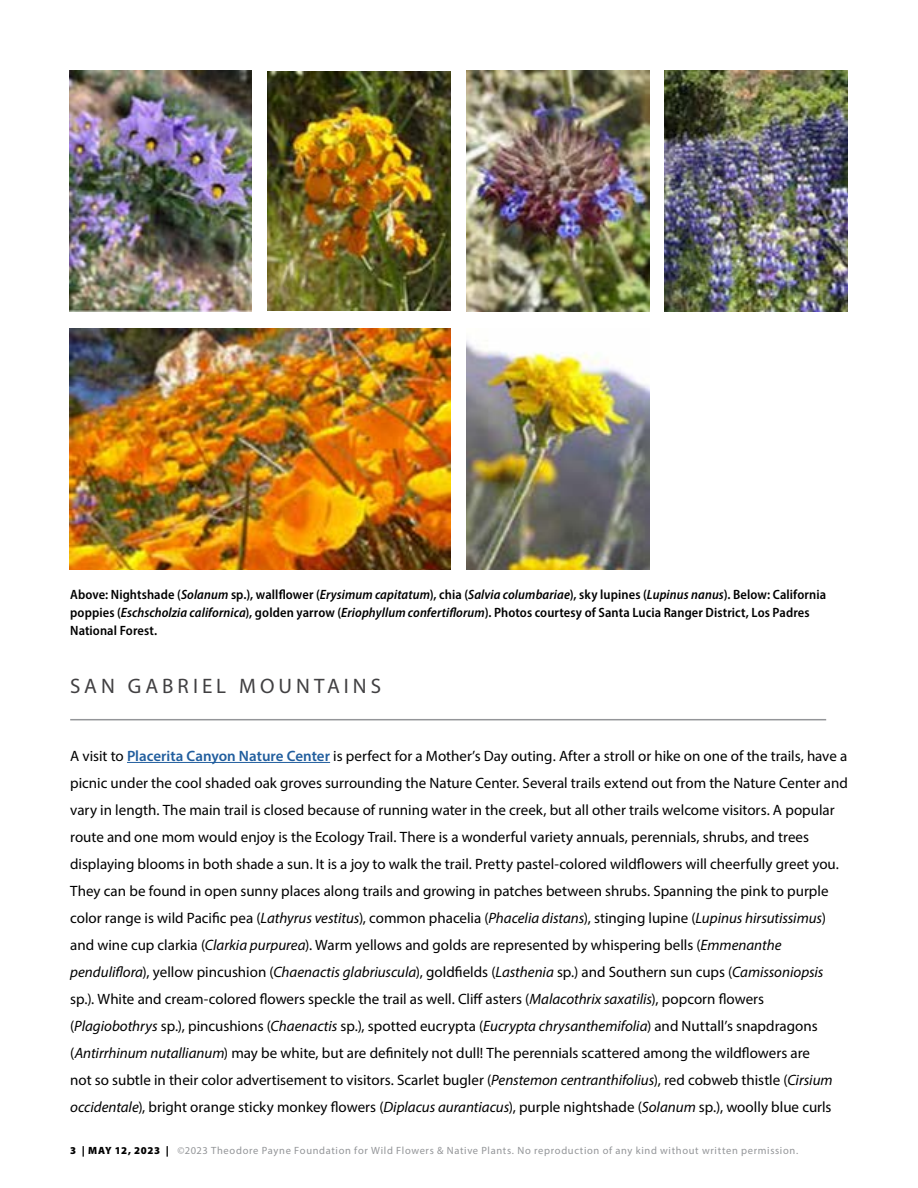
<style>
.page{position:relative;width:918px;height:1188px;background:#fff}
.page>*{position:absolute;margin:0;border:0;box-sizing:border-box;transform-origin:0 0}
.t1{font:21px "Myriad Pro";letter-spacing:.19em;color:#414042}
.t2{font:15px/27px "Myriad Pro";color:#000}
.t3{font:600 semi-condensed 13.5px/18px "Myriad Pro";letter-spacing:.005em;color:#000}
.t4{font:10.5px "Myriad Pro";letter-spacing:.065em;color:#939598}
.s1{font-style:italic}
.s2{font-weight:600;color:#215e9e}
.s3{font-weight:900;color:#000}
</style>
<div class="page">
<hr style="left:127px;top:762px;width:203px;height:1px;background:#215e9e">
<hr style="left:70px;top:719px;width:756px;height:1px;background:#939598">
<img style="left:69px;top:70px;width:183px;height:241px">
<img style="left:268px;top:71px;width:183px;height:239px">
<img style="left:466px;top:70px;width:183px;height:241px">
<img style="left:665px;top:70px;width:183px;height:241px">
<img style="left:69px;top:329px;width:382px;height:241px">
<img style="left:466px;top:340px;width:183px;height:230px">
<p class="t3" style="left:70px;top:585px;width:757px">Above: Nightshade (<span class="s1">Solanum</span> sp.), wallflower (<span class="s1">Erysimum capitatum</span>), chia (<span class="s1">Salvia columbariae</span>), sky lupines (<span class="s1">Lupinus nanus</span>). Below: California poppies (<span class="s1">Eschscholzia californica</span>), golden yarrow (<span class="s1">Eriophyllum confertiflorum</span>). Photos courtesy of Santa Lucia Ranger District, Los Padres<br>National Forest.</p>
<h1 class="t1" style="left:70px;top:673px;width:312px">SAN GABRIEL MOUNTAINS</h1>
<p class="t2" style="left:70px;top:742px;width:779px">A visit to <span class="s2">Placerita Canyon Nature Center</span> is perfect for a Mother’s Day outing. After a stroll or hike on one of the trails, have a picnic under the cool shaded oak groves surrounding the Nature Center. Several trails extend out from the Nature Center and vary in length. The main trail is closed because of running water in the creek, but all other trails welcome visitors. A popular route and one mom would enjoy is the Ecology Trail. There is a wonderful variety annuals, perennials, shrubs, and trees displaying blooms in both shade a sun. It is a joy to walk the trail. Pretty pastel-colored wildflowers will cheerfully greet you.<br>They can be found in open sunny places along trails and growing in patches between shrubs. Spanning the pink to purple color range is wild Pacific pea (<span class="s1">Lathyrus vestitus</span>), common phacelia (<span class="s1">Phacelia distans</span>), stinging lupine (<span class="s1">Lupinus hirsutissimus</span>) and wine cup clarkia (<span class="s1">Clarkia purpurea</span>). Warm yellows and golds are represented by whispering bells (<span class="s1">Emmenanthe penduliflora</span>), yellow pincushion (<span class="s1">Chaenactis glabriuscula</span>), goldfields (<span class="s1">Lasthenia</span> sp.) and Southern sun cups (<span class="s1">Camissoniopsis </span>sp.). White and cream-colored flowers speckle the trail as well. Cliff asters (<span class="s1">Malacothrix saxatilis</span>), popcorn flowers (<span class="s1">Plagiobothrys</span> sp.), pincushions (<span class="s1">Chaenactis</span> sp.), spotted eucrypta (<span class="s1">Eucrypta chrysanthemifolia</span>) and Nuttall’s snapdragons (<span class="s1">Antirrhinum nutallianum</span>) may be white, but are definitely not dull! The perennials scattered among the wildflowers are<br>not so subtle in their color advertisement to visitors. Scarlet bugler (<span class="s1">Penstemon centranthifolius</span>), red cobweb thistle (<span class="s1">Cirsium occidentale</span>), bright orange sticky monkey flowers (<span class="s1">Diplacus aurantiacus</span>), purple nightshade (<span class="s1">Solanum</span> sp.), woolly blue curls</p>
<p class="t4" style="left:70px;top:1144px;width:730px"><span class="s3">3 | MAY 12, 2023 |</span> ©2023 Theodore Payne Foundation for Wild Flowers &amp; Native Plants. No reproduction of any kind without written permission.</p>
</div>
